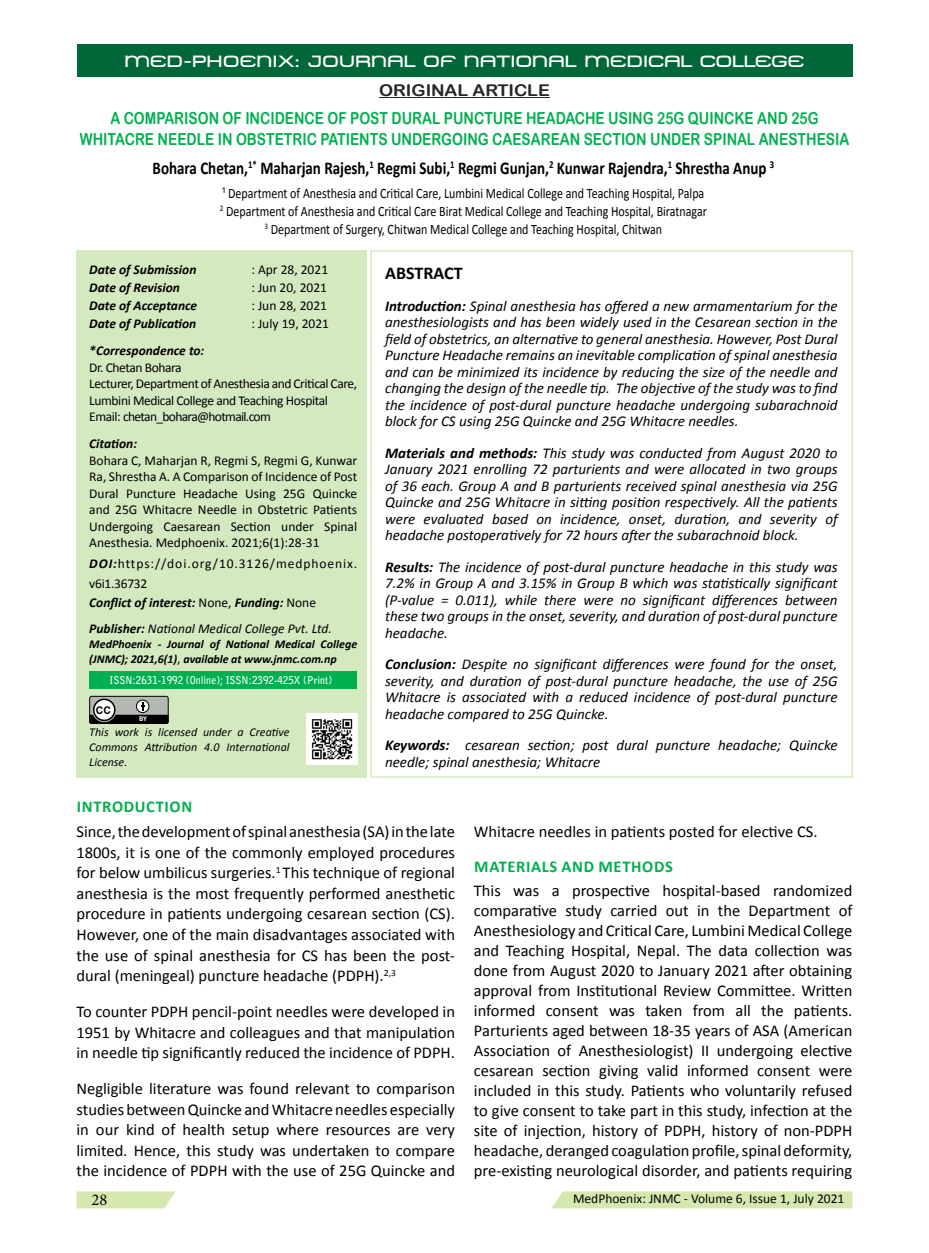
<style>
.page{position:relative;width:929px;height:1253px;background:#fff}
.page>*{position:absolute;margin:0;border:0;box-sizing:border-box;transform-origin:0 0}
.t1{font:700 18px "Calibri";color:#000;scale:.83 1}
.t2{font:700 18px "Calibri";color:#000}
.t3{font:16.5px/20px "Calibri";color:#000;text-align:justify}
.t4{font:16.5px/21px "Arial Rounded MT Bold";color:#00b050;text-align:center;scale:.83 1}
.t5{font:700 16.5px "Calibri";letter-spacing:.04em;color:#00b050}
.t6{font:16.5px "Minion Pro";color:#000}
.t7{font:16.2px "Metro DF";color:#fff;scale:1.1 1}
.t8{font:16.2px "Arial Rounded MT Bold";color:#262626;scale:1.1 1}
.t9{font:italic 15px/16.5px "Calibri";color:#000;text-align:justify}
.t10{font:14.4px/18px "Calibri";color:#000;text-align:center;scale:.83 1}
.t11{font:13.5px/16.5px "Calibri";letter-spacing:-.015em;color:#000}
.t12{font:italic 700 13.5px "Calibri";color:#000}
.t13{font:13.5px/19.5px "Calibri";letter-spacing:.065em;color:#000}
.t14{font:italic 13.5px "Calibri";color:#000}
.t15{font:italic 700 12px/15px "Calibri";color:#000}
.t16{font:italic 12px/15px "Calibri";color:#000;text-align:justify}
.t17{font:700 10.8px "Bell Gothic Std";color:#fff;scale:.92 1}
.t18{font:700 10.5px "Arial";color:#000}
.t19{font:700 7.5px "Calibri";color:#fff}
.s1{font-weight:700;font-style:italic}
.s2{font-weight:700}
.s3{font-weight:400;font-style:normal;font-size:13.5px}
</style>
<div class="page">
<svg style="left:552px;top:1191px;width:300px;height:17px;background:#d7e8b3"></svg>
<svg style="left:77px;top:1191px;width:99px;height:17px;background:#d9e9b6"></svg>
<div style="left:77px;top:44px;width:775px;height:33px;background:#006838"></div>
<div style="left:77px;top:250px;width:290px;height:528px;background:#d5e9c1"></div>
<div style="left:370px;top:250px;width:483px;height:528px;border:2px solid #d5e9c1"></div>
<div style="left:89px;top:671px;width:268px;height:18px;background:#00b050"></div>
<div style="left:90px;top:696px;width:78px;height:27px;background:#b3b8b2;border-radius:2px"></div>
<div style="left:89px;top:696px;width:80px;height:28px;border:1px solid #000;border-radius:2px"></div>
<svg style="left:94px;top:699px;width:21px;height:21px"></svg>
<div style="left:93px;top:698px;width:23px;height:23px;border:2px solid #000;border-radius:50%"></div>
<div style="left:136px;top:700px;width:13px;height:13px;border:1px solid #000;border-radius:50%"></div>
<svg style="left:89px;top:702px;width:80px;height:22px"></svg>
<hr style="left:379px;top:97px;width:171px;height:1px;background:#262626">
<img style="left:306px;top:714px;width:51px;height:51px">
<p class="t7" style="left:125px;top:50px;width:620px">MED-PHOENIX: JOURNAL OF NATIONAL MEDICAL COLLEGE</p>
<p class="t8" style="left:379px;top:81px;width:157px">ORIGINAL ARTICLE</p>
<p class="t4" style="left:80px;top:107px;width:929px">A COMPARISON OF INCIDENCE OF POST DURAL PUNCTURE HEADACHE USING 25G QUINCKE AND 25G<br>WHITACRE NEEDLE IN OBSTETRIC PATIENTS UNDERGOING CAESAREAN SECTION UNDER SPINAL ANESTHESIA</p>
<p class="t1" style="left:153px;top:157px;width:750px">Bohara Chetan,<sup>1*</sup> Maharjan Rajesh,<sup>1</sup> Regmi Subi,<sup>1</sup> Regmi Gunjan,<sup>2</sup> Kunwar Rajendra,<sup>1</sup> Shrestha Anup <sup>3</sup></p>
<p class="t10" style="left:220px;top:184px;width:588px">¹ Department of Anesthesia and Critical Care, Lumbini Medical College and Teaching Hospital, Palpa<br><sup>2</sup> Department of Anesthesia and Critical Care Birat Medical College and Teaching Hospital, Biratnagar<br><sup>3</sup> Department of Surgery, Chitwan Medical College and Teaching Hospital, Chitwan</p>
<p class="t12" style="left:89px;top:261px;width:109px">Date of Submission</p>
<p class="t11" style="left:251px;top:262px;width:78px">: Apr 28, 2021</p>
<p class="t12" style="left:89px;top:279px;width:92px">Date of Revision</p>
<p class="t11" style="left:251px;top:280px;width:77px">: Jun 20, 2021</p>
<p class="t12" style="left:89px;top:297px;width:109px">Date of Acceptance</p>
<p class="t11" style="left:251px;top:298px;width:77px">: Jun 28, 2021</p>
<p class="t12" style="left:89px;top:315px;width:109px">Date of Publication</p>
<p class="t11" style="left:251px;top:316px;width:79px">: July 19, 2021</p>
<p class="t12" style="left:89px;top:342px;width:117px">*Correspondence to:</p>
<p class="t11" style="left:89px;top:359px;width:269px">Dr. Chetan Bohara<br>Lecturer, Department of Anesthesia and Critical Care, Lumbini Medical College and Teaching Hospital Email: chetan_bohara@hotmail.com</p>
<p class="t12" style="left:89px;top:435px;width:49px">Citation:</p>
<p class="t11" style="left:89px;top:452px;width:269px;text-align:justify">Bohara C, Maharjan R, Regmi S, Regmi G, Kunwar Ra, Shrestha A. A Comparison of Incidence of Post Dural Puncture Headache Using 25G Quincke and 25G Whitacre Needle in Obstetric Patients Undergoing Caesarean Section under Spinal Anesthesia. Medphoenix. 2021;6(1):28-31</p>
<p class="t13" style="left:89px;top:554px;width:269px"><span class="s1">DOI:</span>https://doi.org/10.3126/medphoenix. v6i1.36732<br><span class="s1">Conflict of interest:</span> None, <span class="s1">Funding:</span> None</p>
<p class="t14" style="left:89px;top:619px;width:244px"><span class="s2">Publisher:</span> National Medical College Pvt. Ltd.</p>
<p class="t15" style="left:89px;top:637px;width:269px">MedPhoenix - Journal of National Medical College (JNMC); 2021,6(1)<span class="s3">,</span> available at www.jnmc.com.np</p>
<p class="t17" style="left:109px;top:673px;width:244px">ISSN:2631-1992 (Online); ISSN:2392-425X (Print)</p>
<p class="t18" style="left:96px;top:703px;width:17px">CC</p>
<p class="t19" style="left:139px;top:714px;width:9px">BY</p>
<p class="t16" style="left:89px;top:724px;width:202px">This work is licensed under a Creative Commons Attribution 4.0 International License.</p>
<p class="t2" style="left:385px;top:262px;width:79px">ABSTRACT</p>
<p class="t9" style="left:385px;top:297px;width:454px"><span class="s2">Introduction:</span> Spinal anesthesia has offered a new armamentarium for the anesthesiologists and has been widely used in the Cesarean section in the field of obstetrics, an alternative to general anesthesia. However, Post Dural Puncture Headache remains an inevitable complication of spinal anesthesia and can be minimized its incidence by reducing the size of the needle and changing the design of the needle tip. The objective of the study was to find the incidence of post-dural puncture headache undergoing subarachnoid block for CS using 25G Quincke and 25G Whitacre needles.</p>
<p class="t9" style="left:385px;top:444px;width:454px"><span class="s2">Materials and methods:</span> This study was conducted from August 2020 to January 2021 enrolling 72 parturients and were allocated in two groups of 36 each. Group A and B parturients received spinal anesthesia via 25G Quincke and 25G Whitacre in sitting position respectively. All the patients were evaluated based on incidence, onset, duration, and severity of headache postoperatively for 72 hours after the subarachnoid block.</p>
<p class="t9" style="left:385px;top:558px;width:454px"><span class="s2">Results:</span> The incidence of post-dural puncture headache in this study was 7.2% in Group A and 3.15% in Group B which was statistically significant (P-value = 0.011), while there were no significant differences between these two groups in the onset, severity, and duration of post-dural puncture headache.</p>
<p class="t9" style="left:385px;top:655px;width:454px"><span class="s2">Conclusion:</span> Despite no significant differences were found for the onset, severity, and duration of post-dural puncture headache, the use of 25G Whitacre is associated with a reduced incidence of post-dural puncture headache compared to 25G Quincke.</p>
<p class="t9" style="left:385px;top:736px;width:454px"><span class="s2">Keywords:</span> cesarean section; post dural puncture headache; Quincke needle; spinal anesthesia; Whitacre</p>
<p class="t5" style="left:77px;top:796px;width:117px">INTRODUCTION</p>
<p class="t3" style="left:77px;top:821px;width:380px;line-height:20.7px">Since, the development of spinal anesthesia (SA) in the late 1800s, it is one of the commonly employed procedures for below umbilicus surgeries.<sup>1</sup> This technique of regional anesthesia is the most frequently performed anesthetic procedure in patients undergoing cesarean section (CS).<br>However, one of the main disadvantages associated with the use of spinal anesthesia for CS has been the post&shy;dural (meningeal) puncture headache (PDPH).<sup>2,3</sup></p>
<p class="t3" style="left:77px;top:1001px;width:380px;line-height:20.7px">To counter PDPH pencil-point needles were developed in 1951 by Whitacre and colleagues and that manipulation in needle tip significantly reduced the incidence of PDPH.</p>
<p class="t3" style="left:77px;top:1078px;width:380px;line-height:20.7px">Negligible literature was found relevant to comparison studies between Quincke and Whitacre needles especially in our kind of health setup where resources are very limited. Hence, this study was undertaken to compare the incidence of PDPH with the use of 25G Quincke and</p>
<p class="t3" style="left:474px;top:822px;width:345px">Whitacre needles in patients posted for elective CS.</p>
<p class="t5" style="left:474px;top:856px;width:200px">MATERIALS AND METHODS</p>
<p class="t3" style="left:474px;top:881px;width:380px">This was a prospective hospital-based randomized comparative study carried out in the Department of Anesthesiology and Critical Care, Lumbini Medical College and Teaching Hospital, Nepal. The data collection was done from August 2020 to January 2021 after obtaining approval from Institutional Review Committee. Written informed consent was taken from all the patients.<br>Parturients aged between 18-35 years of ASA (American Association of Anesthesiologist) II undergoing elective cesarean section giving valid informed consent were included in this study. Patients who voluntarily refused to give consent to take part in this study, infection at the site of injection, history of PDPH, history of non-PDPH headache, deranged coagulation profile, spinal deformity, pre-existing neurological disorder, and patients requiring</p>
<p class="t6" style="left:92px;top:1189px;width:17px">28</p>
<p class="t11" style="left:573px;top:1191px;width:273px">MedPhoenix: JNMC - Volume 6, Issue 1, July 2021</p>
</div>
